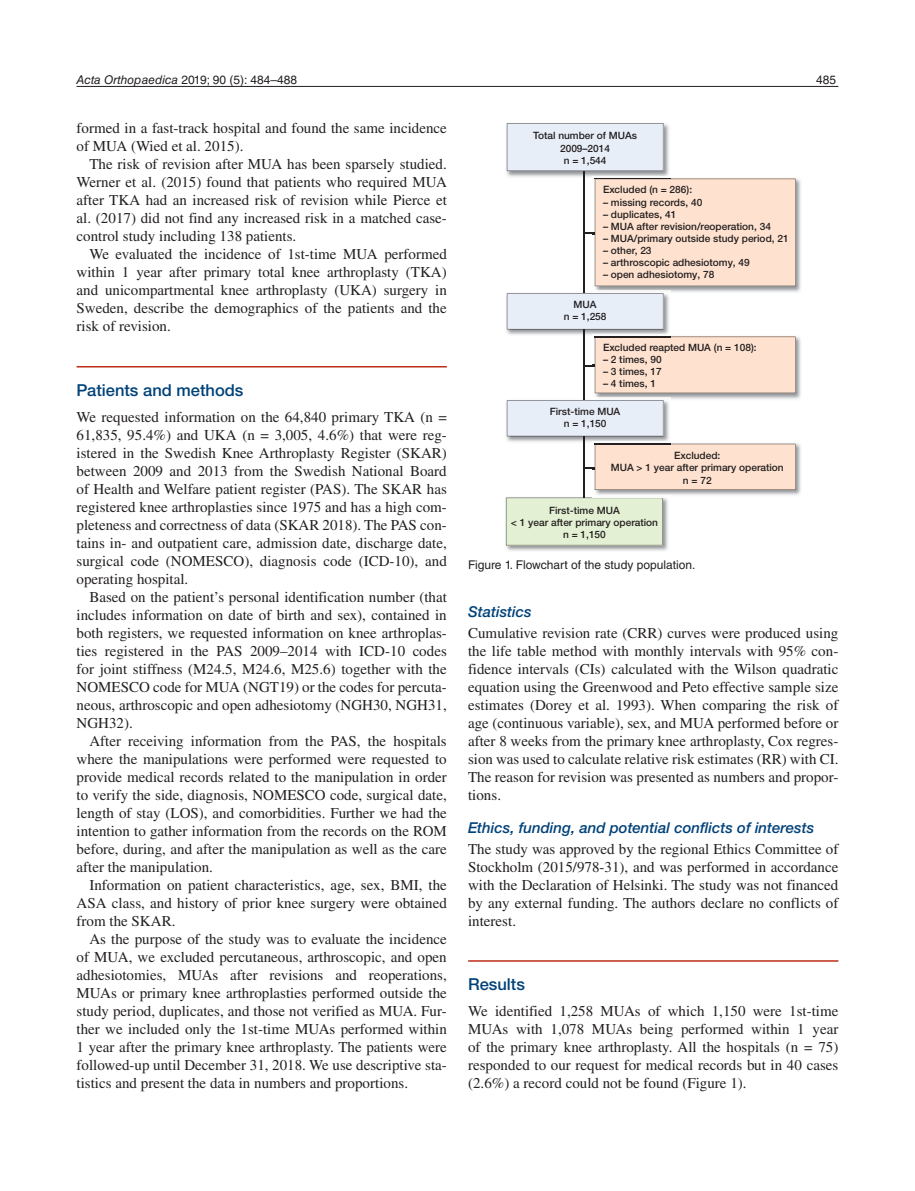
<style>
.page{position:relative;width:915px;height:1191px;background:#fff}
.page>*{position:absolute;margin:0;border:0;box-sizing:border-box;transform-origin:0 0}
.t1{font:500 16.5px "Helvetica Neue LTW1 G";color:#004279}
.t2{font:15px/18px "Times";color:#231f20;text-align:justify}
.t3{font:italic 500 15px "Helvetica Neue LTW1 G";color:#004279}
.t4{font:12px "Helvetica LT Std";color:#231f20}
.t5{font:500 10.05px/12.1px "Helvetica Neue LTW1 G";color:#231f20;text-align:center}
.s1{font-style:italic}
</style>
<div class="page">
<hr style="left:77px;top:86px;width:761px;height:1px;background:#231f20">
<hr style="left:77px;top:366px;width:369px;height:1px;background:#bc2e18">
<hr style="left:468px;top:960px;width:370px;height:1px;background:#bc2e18">
<hr style="left:583px;top:154px;width:1px;height:350px;background:#231f20">
<img style="left:505px;top:545px;width:163px;height:6px">
<img style="left:594px;top:178px;width:207px;height:114px">
<img style="left:594px;top:336px;width:207px;height:63px">
<svg style="left:584px;top:337px;width:211px;height:56px;background:#fae0ce"></svg>
<img style="left:670px;top:443px;width:131px;height:52px">
<svg style="left:505px;top:444px;width:290px;height:101px"></svg>
<svg style="left:506px;top:123px;width:289px;height:163px"></svg>
<img style="left:506px;top:291px;width:163px;height:46px">
<img style="left:592px;top:291px;width:78px;height:3px">
<img style="left:592px;top:334px;width:78px;height:3px">
<img style="left:594px;top:337px;width:76px;height:1px">
<svg style="left:506px;top:293px;width:157px;height:36px;background:#e4eaf4"></svg>
<img style="left:506px;top:398px;width:163px;height:46px">
<img style="left:592px;top:398px;width:78px;height:3px">
<img style="left:592px;top:441px;width:78px;height:3px">
<img style="left:594px;top:444px;width:76px;height:1px">
<svg style="left:506px;top:400px;width:157px;height:36px;background:#e4eaf3"></svg>
<p class="t4" style="left:77px;top:72px;width:222px"><span class="s1">Acta Orthopaedica</span> 2019; 90 (5): 484–488</p>
<p class="t4" style="left:816px;top:72px;width:22px">485</p>
<p class="t2" style="left:77px;top:119px;width:371px">formed in a fast-track hospital and found the same incidence of MUA (Wied et al. 2015).</p>
<p class="t2" style="left:77px;top:155px;width:371px;text-indent:13px">The risk of revision after MUA has been sparsely studied.<br>Werner et al. (2015) found that patients who required MUA after TKA had an increased risk of revision while Pierce et al. (2017) did not find any increased risk in a matched case&shy;control study including 138 patients.</p>
<p class="t2" style="left:77px;top:245px;width:371px;text-indent:13px">We evaluated the incidence of 1st-time MUA performed within 1 year after primary total knee arthroplasty (TKA) and unicompartmental knee arthroplasty (UKA) surgery in Sweden, describe the demographics of the patients and the risk of revision.</p>
<p class="t5" style="left:533px;top:130px;width:106px">Total number of MUAs<br>2009–2014<br>n = 1,544</p>
<p class="t5" style="left:602px;top:184px;width:91px">Excluded (n = 286):</p>
<p class="t5" style="left:602px;top:196px;width:101px">– missing records, 40</p>
<p class="t5" style="left:602px;top:208px;width:75px">– duplicates, 41</p>
<p class="t5" style="left:602px;top:220px;width:169px">– MUA after revision/reoperation, 34</p>
<p class="t5" style="left:602px;top:232px;width:187px">– MUA/primary outside study period, 21</p>
<p class="t5" style="left:602px;top:244px;width:50px">– other, 23</p>
<p class="t5" style="left:602px;top:257px;width:148px">– arthroscopic adhesiotomy, 49</p>
<p class="t5" style="left:602px;top:269px;width:113px">– open adhesiotomy, 78</p>
<p class="t5" style="left:563px;top:298px;width:44px">MUA<br>n = 1,258</p>
<p class="t1" style="left:77px;top:380px;width:168px">Patients and methods</p>
<p class="t2" style="left:77px;top:407px;width:371px">We requested information on the 64,840 primary TKA (n = 61,835, 95.4%) and UKA (n = 3,005, 4.6%) that were reg&shy;istered in the Swedish Knee Arthroplasty Register (SKAR) between 2009 and 2013 from the Swedish National Board of Health and Welfare patient register (PAS). The SKAR has registered knee arthroplasties since 1975 and has a high com&shy;pleteness and correctness of data (SKAR 2018). The PAS con&shy;tains in- and outpatient care, admission date, discharge date, surgical code (NOMESCO), diagnosis code (ICD-10), and operating hospital.</p>
<p class="t2" style="left:77px;top:587px;width:371px;text-indent:13px">Based on the patient’s personal identification number (that includes information on date of birth and sex), contained in both registers, we requested information on knee arthroplas&shy;ties registered in the PAS 2009–2014 with ICD-10 codes for joint stiffness (M24.5, M24.6, M25.6) together with the NOMESCO code for MUA (NGT19) or the codes for percuta&shy;neous, arthroscopic and open adhesiotomy (NGH30, NGH31, NGH32).</p>
<p class="t2" style="left:77px;top:731px;width:371px;text-indent:13px">After receiving information from the PAS, the hospitals where the manipulations were performed were requested to provide medical records related to the manipulation in order to verify the side, diagnosis, NOMESCO code, surgical date, length of stay (LOS), and comorbidities. Further we had the intention to gather information from the records on the ROM before, during, and after the manipulation as well as the care after the manipulation.</p>
<p class="t2" style="left:77px;top:875px;width:371px;text-indent:13px">Information on patient characteristics, age, sex, BMI, the ASA class, and history of prior knee surgery were obtained from the SKAR.</p>
<p class="t2" style="left:77px;top:929px;width:371px;text-indent:13px">As the purpose of the study was to evaluate the incidence of MUA, we excluded percutaneous, arthroscopic, and open adhesiotomies, MUAs after revisions and reoperations, MUAs or primary knee arthroplasties performed outside the study period, duplicates, and those not verified as MUA. Fur&shy;ther we included only the 1st-time MUAs performed within 1 year after the primary knee arthroplasty. The patients were followed-up until December 31, 2018. We use descriptive sta&shy;tistics and present the data in numbers and proportions.</p>
<p class="t5" style="left:602px;top:341px;width:155px">Excluded reapted MUA (n = 108):</p>
<p class="t5" style="left:602px;top:353px;width:60px">– 2 times, 90</p>
<p class="t5" style="left:602px;top:365px;width:60px">– 3 times, 17</p>
<p class="t5" style="left:602px;top:377px;width:55px">– 4 times, 1</p>
<p class="t5" style="left:549px;top:405px;width:72px">First-time MUA n = 1,150</p>
<p class="t5" style="left:610px;top:450px;width:174px">Excluded:<br>MUA &gt; 1 year after primary operation n = 72</p>
<p class="t5" style="left:510px;top:504px;width:148px">First-time MUA<br>&lt; 1 year after primary operation n = 1,150</p>
<p class="t4" style="left:468px;top:558px;width:229px">Figure 1. Flowchart of the study population.</p>
<p class="t3" style="left:468px;top:602px;width:65px">Statistics</p>
<p class="t2" style="left:468px;top:623px;width:371px">Cumulative revision rate (CRR) curves were produced using the life table method with monthly intervals with 95% con&shy;fidence intervals (CIs) calculated with the Wilson quadratic equation using the Greenwood and Peto effective sample size estimates (Dorey et al. 1993). When comparing the risk of age (continuous variable), sex, and MUA performed before or after 8 weeks from the primary knee arthroplasty, Cox regres&shy;sion was used to calculate relative risk estimates (RR) with CI.<br>The reason for revision was presented as numbers and propor&shy;tions.</p>
<p class="t3" style="left:468px;top:818px;width:347px">Ethics, funding, and potential conflicts of interests</p>
<p class="t2" style="left:468px;top:839px;width:371px">The study was approved by the regional Ethics Committee of Stockholm (2015/978-31), and was performed in accordance with the Declaration of Helsinki. The study was not financed by any external funding. The authors declare no conflicts of interest.</p>
<p class="t1" style="left:468px;top:974px;width:58px">Results</p>
<p class="t2" style="left:468px;top:1001px;width:371px">We identified 1,258 MUAs of which 1,150 were 1st-time MUAs with 1,078 MUAs being performed within 1 year of the primary knee arthroplasty. All the hospitals (n = 75) responded to our request for medical records but in 40 cases (2.6%) a record could not be found (Figure 1).</p>
</div>
